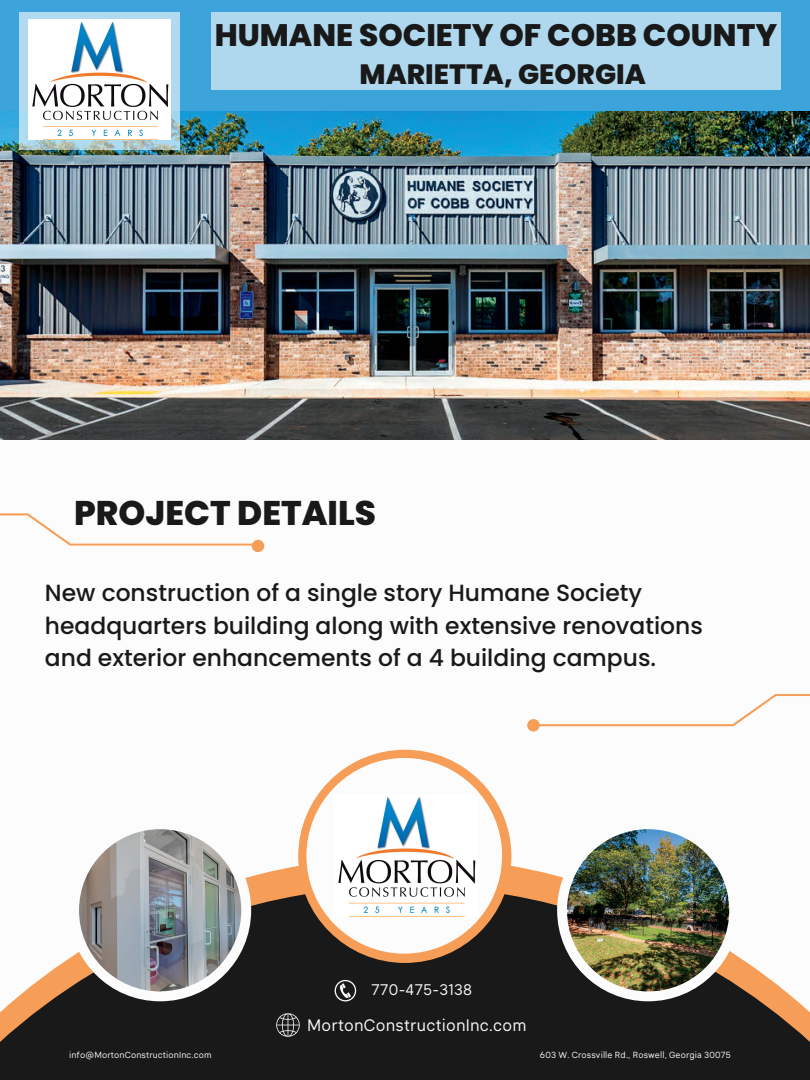
<style>
.page{position:relative;width:810px;height:1080px;background:#fff}
.page>*{position:absolute;margin:0;border:0;box-sizing:border-box;transform-origin:0 0}
.t1{font:800 34.19px "Poppins";color:#191919}
.t2{font:800 31.06px "Poppins";color:#191919}
.t3{font:800 27.94px "Poppins";color:#191919}
.t4{font:500 23.44px/32.6px "Poppins";color:#191919}
.t5{font:16.38px "Klima";letter-spacing:.015em;color:#fcfcfc}
.t6{font:15.12px "Klima";letter-spacing:.015em;color:#fcfcfc}
.t7{font:8.75px "Klima";letter-spacing:.015em;color:#fcfcfc}
</style>
<div class="page">
<svg style="left:245px;top:857px;width:318px;height:29px"></svg>
<svg style="left:0;top:886px;width:810px;height:194px;background:#433e3a"></svg>
<div style="left:69px;top:819px;width:182px;height:182px;background:#fcfcfc;border-radius:50%"></div>
<div style="left:557px;top:819px;width:182px;height:182px;background:#fcfcfc;border-radius:50%"></div>
<div style="left:298px;top:750px;width:213px;height:213px;background:#f69e58;border-radius:50%"></div>
<div style="left:306px;top:758px;width:196px;height:196px;background:#fcfcfc;border-radius:50%"></div>
<img style="left:79px;top:829px;width:162px;height:162px;border-radius:50%">
<img style="left:567px;top:829px;width:162px;height:162px;border-radius:50%">
<svg style="left:527px;top:694px;width:283px;height:38px"></svg>
<svg style="left:0;top:513px;width:264px;height:39px"></svg>
<img style="left:338px;top:797px;width:138px;height:116px">
<svg style="left:335px;top:980px;width:21px;height:21px"></svg>
<svg style="left:276px;top:1013px;width:24px;height:24px"></svg>
<img style="left:0;top:111px;width:810px;height:328px">
<div style="left:0;top:0;width:810px;height:111px;background:#3ca3db"></div>
<svg style="left:19px;top:12px;width:161px;height:138px;background:#aed3e2"></svg>
<img style="left:28px;top:19px;width:143px;height:121px">
<div style="left:211px;top:12px;width:570px;height:78px;background:#afd8ee"></div>
<h2 class="t2" style="left:215px;top:13px;width:564px">HUMANE SOCIETY OF COBB COUNTY</h2>
<p class="t3" style="left:360px;top:54px;width:288px">MARIETTA, GEORGIA</p>
<h1 class="t1" style="left:74px;top:489px;width:303px">PROJECT DETAILS</h1>
<p class="t4" style="left:45px;top:577px;width:659px">New construction of a single story Humane Society headquarters building along with extensive renovations and exterior enhancements of a 4 building campus.</p>
<p class="t6" style="left:371px;top:983px;width:102px">770-475-3138</p>
<p class="t5" style="left:307px;top:1018px;width:221px">MortonConstructionInc.com</p>
<p class="t7" style="left:69px;top:1051px;width:144px">info@MortonConstructionInc.com</p>
<p class="t7" style="left:540px;top:1051px;width:192px">603 W. Crossville Rd., Roswell, Georgia 30075</p>
</div>
